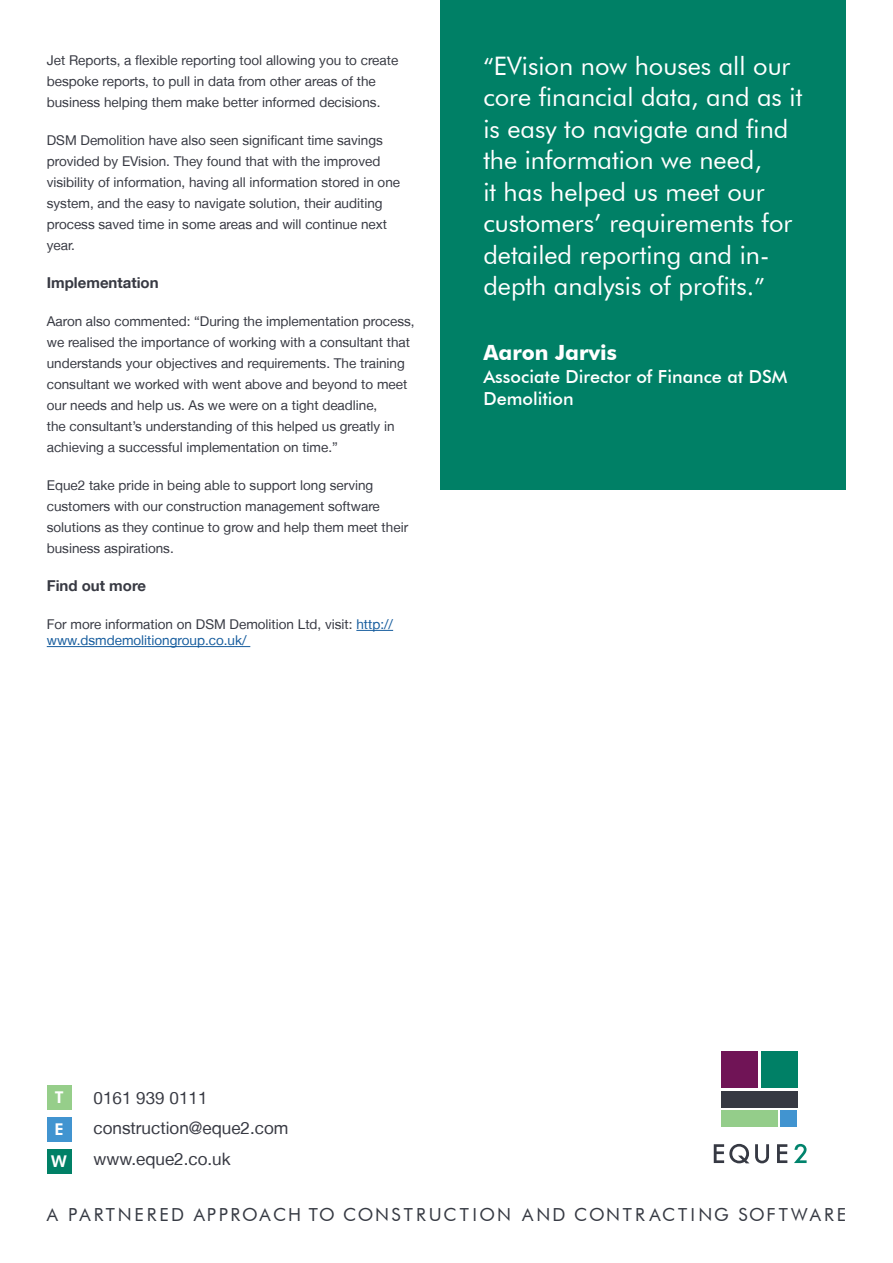
<style>
.page{position:relative;width:893px;height:1263px;background:#fff}
.page>*{position:absolute;margin:0;border:0;box-sizing:border-box;transform-origin:0 0}
.t1{font:25.5px/31.5px "Futura BT";color:#fff}
.t2{font:700 21px "Futura BT";color:#fff}
.t3{font:18px "Futura BT";letter-spacing:.14em;color:#363a43}
.t4{font:500 18px/22.5px "Futura BT";color:#fff}
.t5{font:17.1px "Helvetica Neue LT";color:#383a43}
.t6{font:800 16.2px "Futura BT";color:#fff}
.t7{font:700 15px "Helvetica Neue LT";color:#383a43}
.t8{font:13.5px/21px "Helvetica Neue LT";color:#383a43}
.s1{color:#175d9e}
.s2{font-size:24px}
</style>
<div class="page">
<div style="left:441px;top:0;width:405px;height:489px;background:#008066"></div>
<div style="left:761px;top:1051px;width:36px;height:37px;background:#008066"></div>
<div style="left:721px;top:1051px;width:37px;height:37px;background:#701456"></div>
<div style="left:721px;top:1091px;width:76px;height:16px;background:#363943"></div>
<div style="left:780px;top:1110px;width:17px;height:17px;background:#4194d0"></div>
<div style="left:721px;top:1110px;width:57px;height:17px;background:#94cd8a"></div>
<svg style="left:714px;top:1144px;width:35px;height:19px"></svg>
<svg style="left:755px;top:1144px;width:14px;height:19px"></svg>
<svg style="left:777px;top:1144px;width:10px;height:19px"></svg>
<svg style="left:794px;top:1144px;width:13px;height:19px"></svg>
<hr style="left:356px;top:630px;width:37px;height:1px;background:#175d9e">
<hr style="left:47px;top:646px;width:203px;height:1px;background:#175d9e">
<div style="left:47px;top:1085px;width:25px;height:25px;background:#96ce8a"></div>
<div style="left:47px;top:1117px;width:25px;height:25px;background:#4194d0"></div>
<div style="left:47px;top:1149px;width:25px;height:25px;background:#008066"></div>
<p class="t8" style="left:47px;top:49px;width:353px">Jet Reports, a flexible reporting tool allowing you to create bespoke reports, to pull in data from other areas of the business helping them make better informed decisions.</p>
<p class="t8" style="left:47px;top:129px;width:355px">DSM Demolition have also seen significant time savings provided by EVision. They found that with the improved visibility of information, having all information stored in one system, and the easy to navigate solution, their auditing process saved time in some areas and will continue next year.</p>
<p class="t7" style="left:47px;top:273px;width:113px">Implementation</p>
<p class="t8" style="left:47px;top:310px;width:369px">Aaron also commented: “During the implementation process, we realised the importance of working with a consultant that understands your objectives and requirements. The training consultant we worked with went above and beyond to meet our needs and help us. As we were on a tight deadline,<br>the consultant’s understanding of this helped us greatly in achieving a successful implementation on time.”</p>
<p class="t8" style="left:47px;top:474px;width:363px">Eque2 take pride in being able to support long serving customers with our construction management software solutions as they continue to grow and help them meet their business aspirations.</p>
<p class="t7" style="left:47px;top:576px;width:101px">Find out more</p>
<p class="t8" style="left:47px;top:616px;width:348px;line-height:16.2px">For more information on DSM Demolition Ltd, visit: <span class="s1">http:// www.dsmdemolitiongroup.co.uk/</span></p>
<p class="t1" style="left:483px;top:50px;width:320px"><span class="s2">“</span>EVision now houses all our core financial data, and as it is easy to navigate and find the information we need,<br>it has helped us meet our customers’ requirements for detailed reporting and in&shy;depth analysis of profits.<span class="s2">”</span></p>
<p class="t2" style="left:483px;top:340px;width:135px">Aaron Jarvis</p>
<p class="t4" style="left:483px;top:365px;width:306px">Associate Director of Finance at DSM<br>Demolition</p>
<p class="t6" style="left:55px;top:1087px;width:10px">T</p>
<p class="t6" style="left:55px;top:1119px;width:11px">E</p>
<p class="t6" style="left:51px;top:1151px;width:18px">W</p>
<p class="t5" style="left:93px;top:1088px;width:116px">0161 939 0111</p>
<p class="t5" style="left:93px;top:1118px;width:196px">construction@eque2.com</p>
<p class="t5" style="left:93px;top:1149px;width:139px">www.eque2.co.uk</p>
<p class="t3" style="left:47px;top:1204px;width:801px">A PARTNERED APPROACH TO CONSTRUCTION AND CONTRACTING SOFTWARE</p>
</div>
